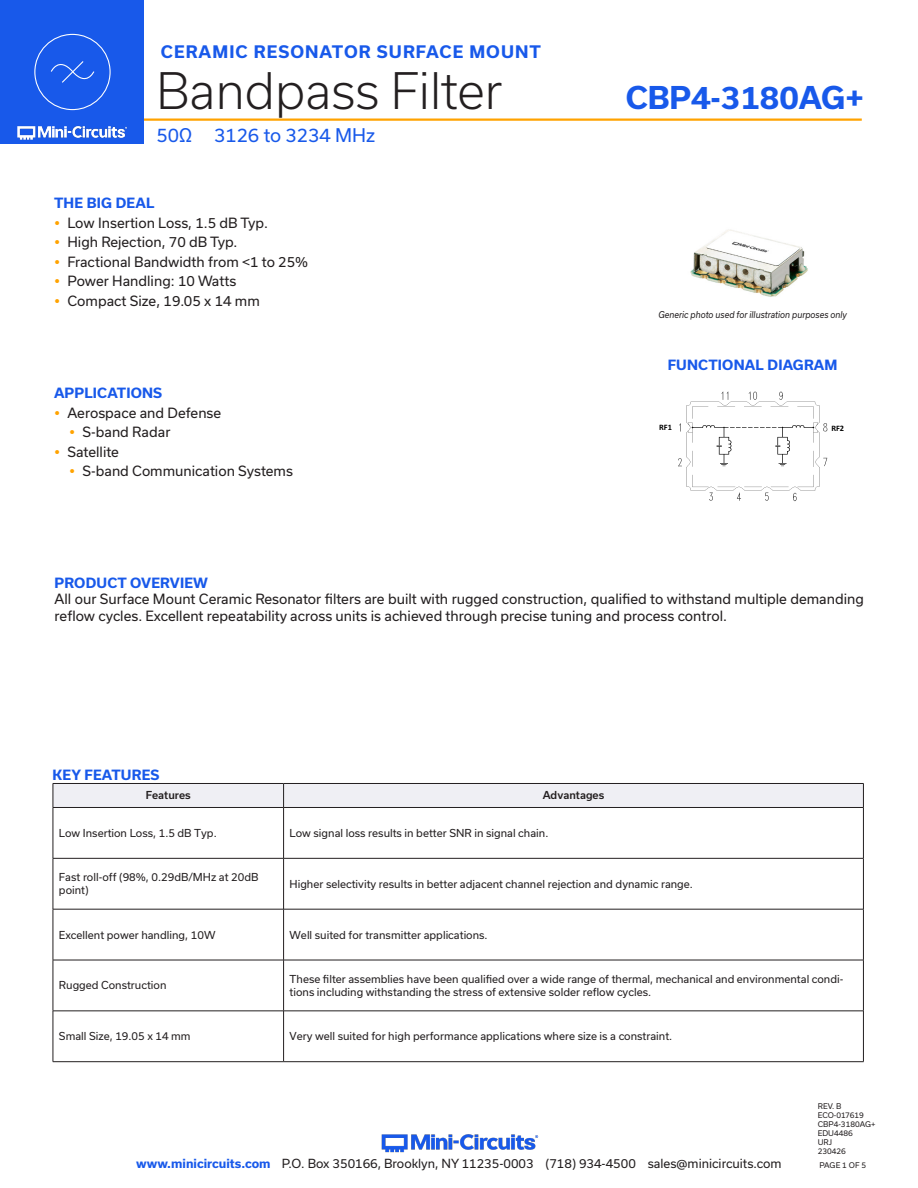
<style>
.page{position:relative;width:918px;height:1188px;background:#fff}
.page>*{position:absolute;margin:0;border:0;box-sizing:border-box;transform-origin:0 0}
.t1{font:300 48px "Usual";color:#231f20}
.t2{font:700 30px "Usual";color:#1859ea}
.t3{font:18px "Usual";color:#1859ea}
.t4{font:700 16.5px "Usual";letter-spacing:.065em;color:#1859ea}
.Regular_Copy{font:13.5px/16.2px "Usual";color:#231f20}
.Blue_Headers{font:700 13.5px "Usual";letter-spacing:.015em;color:#1859ea}
.t5{font:12px "Usual";color:#231f20}
.Table_Body_Left_Just{font:10.5px/12.6px "Usual";color:#231f20}
.Table_Header_Center{font:500 10.5px "Usual";color:#231f20}
.Generic_photo_discla{font:italic 9px "Usual";color:#231f20;scale:.9 1}
.t6{font:700 8.4px "Calibri";color:#000}
.Revision{font:7.5px "Usual";color:#231f20}
.s1{font-weight:700;color:#1859ea}
</style>
<div class="page">
<img style="left:381px;top:1134px;width:158px;height:19px">
<hr style="left:129px;top:118px;width:733px;height:3px;background:#ffa300">
<hr style="left:53px;top:909px;width:231px;height:1px;background:#231f20">
<hr style="left:53px;top:909px;width:1px;height:51px;background:#231f20">
<hr style="left:284px;top:909px;width:580px;height:1px;background:#231f20">
<hr style="left:283px;top:909px;width:1px;height:51px;background:#231f20">
<hr style="left:863px;top:909px;width:1px;height:51px;background:#231f20">
<hr style="left:53px;top:960px;width:231px;height:1px;background:#231f20">
<hr style="left:53px;top:960px;width:1px;height:51px;background:#231f20">
<hr style="left:284px;top:960px;width:580px;height:1px;background:#231f20">
<hr style="left:283px;top:960px;width:1px;height:51px;background:#231f20">
<hr style="left:863px;top:960px;width:1px;height:51px;background:#231f20">
<hr style="left:53px;top:1011px;width:231px;height:1px;background:#231f20">
<hr style="left:53px;top:1011px;width:1px;height:51px;background:#231f20">
<hr style="left:284px;top:1011px;width:580px;height:1px;background:#231f20">
<hr style="left:283px;top:1011px;width:1px;height:51px;background:#231f20">
<hr style="left:863px;top:1011px;width:1px;height:51px;background:#231f20">
<hr style="left:53px;top:1061px;width:231px;height:1px;background:#231f20">
<hr style="left:284px;top:1061px;width:580px;height:1px;background:#231f20">
<div style="left:53px;top:783px;width:811px;height:24px;background:#efeff4"></div>
<hr style="left:53px;top:807px;width:231px;height:1px;background:#231f20">
<hr style="left:53px;top:808px;width:1px;height:50px;background:#231f20">
<hr style="left:284px;top:807px;width:580px;height:1px;background:#231f20">
<hr style="left:283px;top:808px;width:1px;height:50px;background:#231f20">
<hr style="left:863px;top:808px;width:1px;height:50px;background:#231f20">
<hr style="left:53px;top:858px;width:231px;height:1px;background:#231f20">
<hr style="left:53px;top:859px;width:1px;height:50px;background:#231f20">
<hr style="left:284px;top:858px;width:580px;height:1px;background:#231f20">
<hr style="left:283px;top:859px;width:1px;height:50px;background:#231f20">
<hr style="left:863px;top:859px;width:1px;height:50px;background:#231f20">
<img style="left:690px;top:229px;width:118px;height:68px">
<img style="left:678px;top:391px;width:150px;height:111px">
<div style="left:656px;top:421px;width:23px;height:13px;background:#fff"></div>
<div style="left:0;top:0;width:144px;height:144px;background:#1859ea"></div>
<div style="left:34px;top:34px;width:77px;height:76px;border:1px solid #fff;border-radius:50%"></div>
<svg style="left:50px;top:61px;width:45px;height:22px"></svg>
<h3 class="t4" style="left:161px;top:42px;width:382px">CERAMIC RESONATOR SURFACE MOUNT</h3>
<h1 class="t1" style="left:156px;top:63px;width:348px">Bandpass Filter</h1>
<h3 class="t3" style="left:156px;top:125px;width:220px">50Ω 3126 to 3234 MHz</h3>
<p class="Blue_Headers" style="left:54px;top:195px;width:102px">THE BIG DEAL</p>
<p class="Regular_Copy" style="left:68px;top:214px;width:202px">Low Insertion Loss, 1.5 dB Typ.</p>
<p class="Regular_Copy" style="left:68px;top:234px;width:172px">High Rejection, 70 dB Typ.</p>
<p class="Regular_Copy" style="left:68px;top:253px;width:242px">Fractional Bandwidth from &lt;1 to 25%</p>
<p class="Regular_Copy" style="left:68px;top:273px;width:170px">Power Handling: 10 Watts</p>
<p class="Regular_Copy" style="left:68px;top:292px;width:194px">Compact Size, 19.05 x 14 mm</p>
<p class="Blue_Headers" style="left:54px;top:385px;width:110px">APPLICATIONS</p>
<p class="Regular_Copy" style="left:68px;top:405px;width:155px">Aerospace and Defense</p>
<p class="Regular_Copy" style="left:82px;top:424px;width:89px">S-band Radar</p>
<p class="Regular_Copy" style="left:68px;top:444px;width:53px">Satellite</p>
<p class="Regular_Copy" style="left:82px;top:463px;width:212px">S-band Communication Systems</p>
<h2 class="t2" style="left:626px;top:80px;width:240px">CBP4-3180AG+</h2>
<p class="Generic_photo_discla" style="left:658px;top:310px;width:211px">Generic photo used for illustration purposes only</p>
<p class="Blue_Headers" style="left:668px;top:357px;width:171px">FUNCTIONAL DIAGRAM</p>
<p class="t6" style="left:659px;top:421px;width:14px">RF1</p>
<p class="t6" style="left:831px;top:422px;width:14px">RF2</p>
<p class="Blue_Headers" style="left:55px;top:575px;width:155px">PRODUCT OVERVIEW</p>
<p class="Regular_Copy" style="left:55px;top:591px;width:811px">All our Surface Mount Ceramic Resonator filters are built with rugged construction, qualified to withstand multiple demanding reflow cycles. Excellent repeatability across units is achieved through precise tuning and process control.</p>
<p class="Blue_Headers" style="left:52px;top:767px;width:108px">KEY FEATURES</p>
<p class="Table_Header_Center" style="left:146px;top:789px;width:47px">Features</p>
<p class="Table_Header_Center" style="left:543px;top:789px;width:63px">Advantages</p>
<p class="Table_Body_Left_Just" style="left:59px;top:827px;width:159px">Low Insertion Loss, 1.5 dB Typ.</p>
<p class="Table_Body_Left_Just" style="left:290px;top:827px;width:260px">Low signal loss results in better SNR in signal chain.</p>
<p class="Table_Body_Left_Just" style="left:59px;top:871px;width:201px">Fast roll-off (98%, 0.29dB/MHz at 20dB point)</p>
<p class="Table_Body_Left_Just" style="left:290px;top:877px;width:405px">Higher selectivity results in better adjacent channel rejection and dynamic range.</p>
<p class="Table_Body_Left_Just" style="left:59px;top:928px;width:158px">Excellent power handling, 10W</p>
<p class="Table_Body_Left_Just" style="left:290px;top:928px;width:200px">Well suited for transmitter applications.</p>
<p class="Table_Body_Left_Just" style="left:59px;top:979px;width:109px">Rugged Construction</p>
<p class="Table_Body_Left_Just" style="left:290px;top:973px;width:555px">These filter assemblies have been qualified over a wide range of thermal, mechanical and environmental condi&shy;tions including withstanding the stress of extensive solder reflow cycles.</p>
<p class="Table_Body_Left_Just" style="left:59px;top:1030px;width:133px">Small Size, 19.05 x 14 mm</p>
<p class="Table_Body_Left_Just" style="left:290px;top:1030px;width:384px">Very well suited for high performance applications where size is a constraint.</p>
<p class="Revision" style="left:818px;top:1102px;width:25px">REV. B</p>
<p class="Revision" style="left:818px;top:1111px;width:48px">ECO-017619</p>
<p class="Revision" style="left:818px;top:1120px;width:59px">CBP4-3180AG+</p>
<p class="Revision" style="left:818px;top:1129px;width:37px">EDU4486</p>
<p class="Revision" style="left:818px;top:1138px;width:16px">URJ</p>
<p class="Revision" style="left:818px;top:1147px;width:30px">230426</p>
<p class="t5" style="left:136px;top:1157px;width:647px"><span class="s1">www.minicircuits.com</span> P.O. Box 350166, Brooklyn, NY 11235-0003 (718) 934-4500 sales@minicircuits.com</p>
<p class="Revision" style="left:819px;top:1161px;width:48px">PAGE 1 OF 5</p>
</div>
